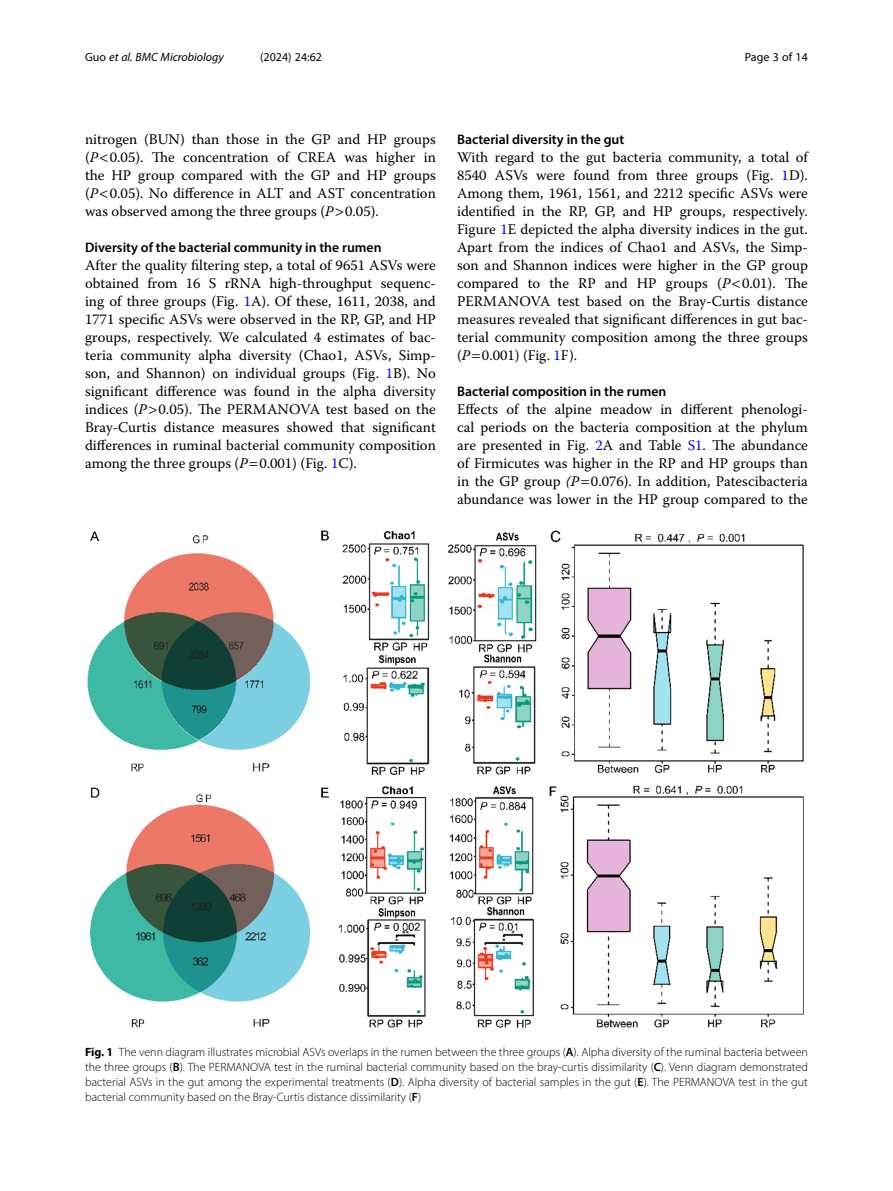
<style>
.page{position:relative;width:893px;height:1191px;background:#fff}
.page>*{position:absolute;margin:0;border:0;box-sizing:border-box;transform-origin:0 0}
.Body_Text{font:14.7px/18px "Warnock Pro";color:#000;text-align:justify}
.Head_2{font:600 13.8px "Myriad Pro";color:#000}
.Figure_Caption{font:300 12px/15px "Myriad Pro";color:#000;text-align:justify}
.t1{font:italic 12px "Myriad Pro";color:#000}
.t2{font:12px "Myriad Pro";color:#000}
.s1{font-style:normal}
.s2{font-style:italic}
.s3{color:#00f}
.s4{font-weight:700}
.s5{font-weight:600}
</style>
<div class="page">
<img style="left:87px;top:530px;width:717px;height:498px">
<p class="t1" style="left:85px;top:50px;width:140px"><span class="s1">Guo</span> et al. BMC Microbiology</p>
<p class="t2" style="left:260px;top:50px;width:63px">(2024) 24:62</p>
<p class="t2" style="left:745px;top:50px;width:65px">Page 3 of 14</p>
<p class="Body_Text" style="left:85px;top:130px;width:352px">nitrogen (BUN) than those in the GP and HP groups (<span class="s2">P</span> 0.05). The concentration of CREA was higher in the HP group compared with the GP and HP groups (<span class="s2">P</span> 0.05). No difference in ALT and AST concentration was observed among the three groups (<span class="s2">P</span> 0.05).</p>
<p class="Head_2" style="left:85px;top:239px;width:298px">Diversity of the bacterial community in the rumen</p>
<p class="Body_Text" style="left:85px;top:256px;width:352px">After the quality filtering step, a total of 9651 ASVs were obtained from 16 S rRNA high-throughput sequenc&shy;ing of three groups (Fig. <span class="s3">1</span>A). Of these, 1611, 2038, and 1771 specific ASVs were observed in the RP, GP, and HP groups, respectively. We calculated 4 estimates of bac&shy;teria community alpha diversity (Chao1, ASVs, Simp&shy;son, and Shannon) on individual groups (Fig. <span class="s3">1</span>B). No significant difference was found in the alpha diversity indices (<span class="s2">P</span> 0.05). The PERMANOVA test based on the Bray-Curtis distance measures showed that significant differences in ruminal bacterial community composition among the three groups (<span class="s2">P</span> 0.001) (Fig. <span class="s3">1</span>C).</p>
<p class="Head_2" style="left:457px;top:131px;width:169px">Bacterial diversity in the gut</p>
<p class="Body_Text" style="left:457px;top:148px;width:352px">With regard to the gut bacteria community, a total of 8540 ASVs were found from three groups (Fig. <span class="s3">1</span>D).<br>Among them, 1961, 1561, and 2212 specific ASVs were identified in the RP, GP, and HP groups, respectively.<br>Figure <span class="s3">1</span>E depicted the alpha diversity indices in the gut.<br>Apart from the indices of Chao1 and ASVs, the Simp&shy;son and Shannon indices were higher in the GP group compared to the RP and HP groups (<span class="s2">P</span> 0.01). The PERMANOVA test based on the Bray-Curtis distance measures revealed that significant differences in gut bac&shy;terial community composition among the three groups (<span class="s2">P</span> 0.001) (Fig. <span class="s3">1</span>F).</p>
<p class="Head_2" style="left:457px;top:383px;width:211px">Bacterial composition in the rumen</p>
<p class="Body_Text" style="left:457px;top:400px;width:352px">Effects of the alpine meadow in different phenologi&shy;cal periods on the bacteria composition at the phylum are presented in Fig. <span class="s3">2</span>A and Table <span class="s3">S1</span>. The abundance of Firmicutes was higher in the RP and HP groups than in the GP group <span class="s2">(P</span> 0.076). In addition, Patescibacteria abundance was lower in the HP group compared to the</p>
<p class="Figure_Caption" style="left:85px;top:1044px;width:724px"><span class="s4">Fig. 1</span> The venn diagram illustrates microbial ASVs overlaps in the rumen between the three groups (<span class="s5">A</span>). Alpha diversity of the ruminal bacteria between the three groups (<span class="s5">B</span>). The PERMANOVA test in the ruminal bacterial community based on the bray-curtis dissimilarity (<span class="s5">C</span>). Venn diagram demonstrated bacterial ASVs in the gut among the experimental treatments (<span class="s5">D</span>). Alpha diversity of bacterial samples in the gut (<span class="s5">E</span>). The PERMANOVA test in the gut bacterial community based on the Bray-Curtis distance dissimilarity (<span class="s5">F</span>)</p>
</div>
